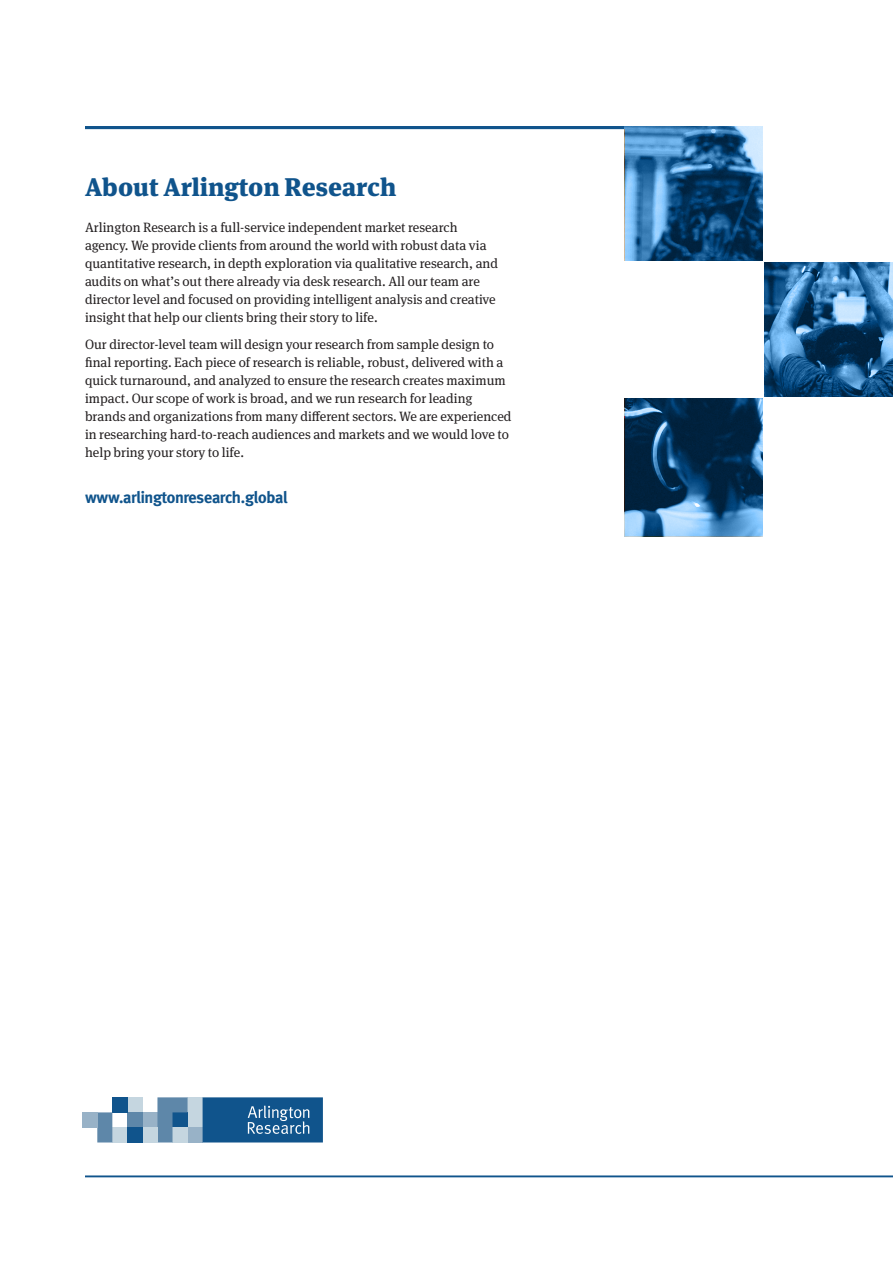
<style>
.page{position:relative;width:893px;height:1263px;background:#fff}
.page>*{position:absolute;margin:0;border:0;box-sizing:border-box;transform-origin:0 0}
.A_heading_meta_serif{font:900 25.5px "Meta Serif Pro";color:#10548c}
.B_heading_meta{font:700 16.5px "Meta";letter-spacing:-.015em;color:#10548c}
._03_Body_Text{font:13.5px/18px "Meta Serif Pro";color:#231f20}
</style>
<div class="page">
<hr style="left:85px;top:126px;width:808px;height:3px;background:#10548c">
<hr style="left:85px;top:1176px;width:808px;height:1px;background:#10548c">
<div style="left:112px;top:1127px;width:15px;height:15px;background:#c5d6e0"></div>
<div style="left:142px;top:1112px;width:15px;height:15px;background:#98b2c7"></div>
<div style="left:188px;top:1097px;width:15px;height:15px;background:#c5d6e0"></div>
<div style="left:188px;top:1112px;width:15px;height:15px;background:#c5d6e0"></div>
<div style="left:188px;top:1127px;width:15px;height:15px;background:#98b2c7"></div>
<svg style="left:157px;top:1097px;width:31px;height:45px"></svg>
<div style="left:142px;top:1127px;width:15px;height:15px;background:#c5d6e0"></div>
<div style="left:127px;top:1097px;width:15px;height:15px;background:#c5d6e0"></div>
<div style="left:127px;top:1112px;width:15px;height:15px;background:#5e87a9"></div>
<div style="left:127px;top:1127px;width:15px;height:15px;background:#10548c"></div>
<div style="left:112px;top:1097px;width:15px;height:15px;background:#10548c"></div>
<svg style="left:97px;top:1112px;width:15px;height:30px"></svg>
<div style="left:82px;top:1112px;width:15px;height:15px;background:#98b2c7"></div>
<svg style="left:203px;top:1097px;width:120px;height:45px;background:#256396"></svg>
<img style="left:625px;top:126px;width:268px;height:410px">
<div style="left:764px;top:103px;width:129px;height:158px;background:#fff"></div>
<div style="left:617px;top:261px;width:147px;height:137px;background:#fff"></div>
<div style="left:764px;top:398px;width:129px;height:153px;background:#fff"></div>
<p class="A_heading_meta_serif" style="left:85px;top:166px;width:313px">About Arlington Research</p>
<p class="_03_Body_Text" style="left:85px;top:218px;width:415px">Arlington Research is a full-service independent market research agency. We provide clients from around the world with robust data via quantitative research, in depth exploration via qualitative research, and audits on what’s out there already via desk research. All our team are director level and focused on providing intelligent analysis and creative insight that help our clients bring their story to life.</p>
<p class="_03_Body_Text" style="left:85px;top:334px;width:428px">Our director-level team will design your research from sample design to final reporting. Each piece of research is reliable, robust, delivered with a quick turnaround, and analyzed to ensure the research creates maximum impact. Our scope of work is broad, and we run research for leading brands and organizations from many different sectors. We are experienced in researching hard-to-reach audiences and markets and we would love to help bring your story to life.</p>
<p class="B_heading_meta" style="left:85px;top:488px;width:204px">www.arlingtonresearch.global</p>
</div>
